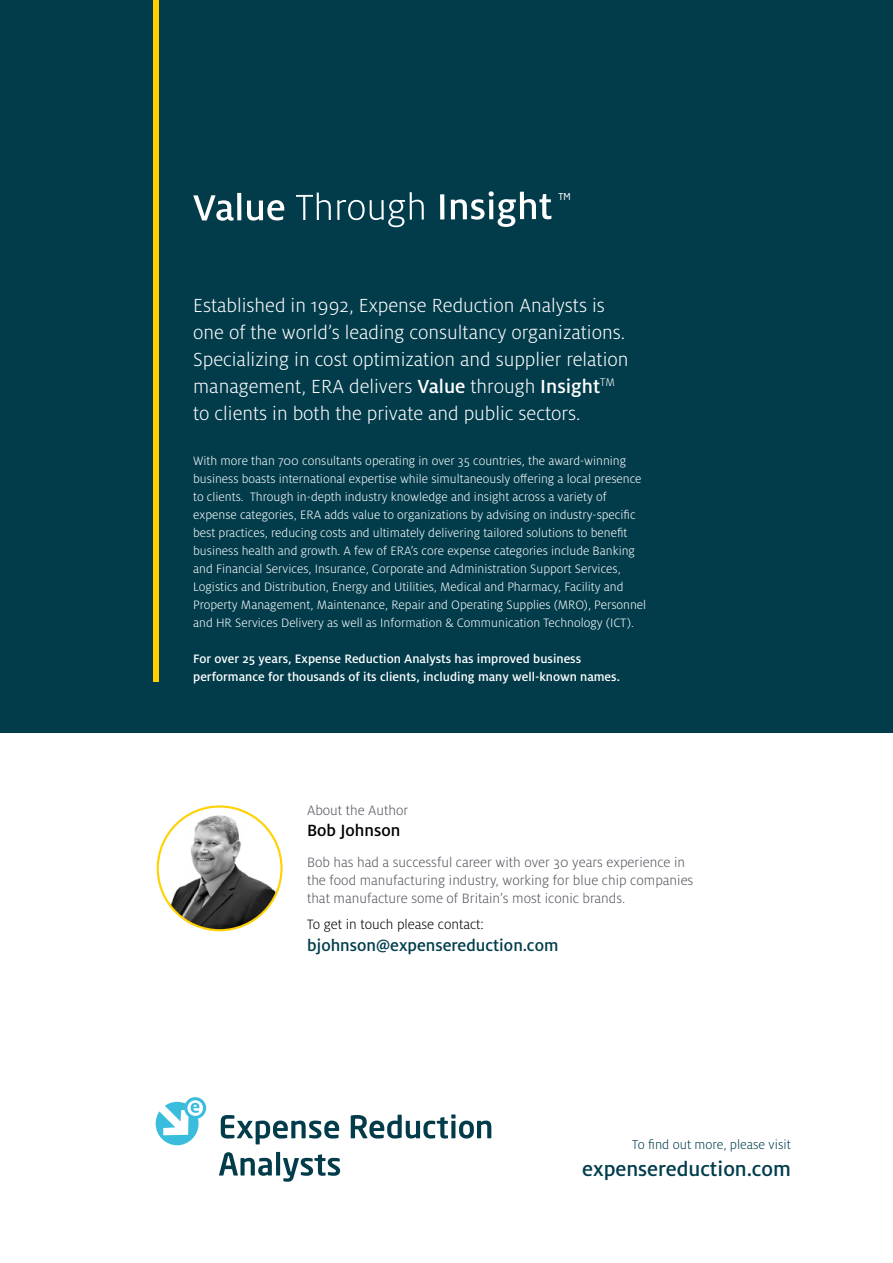
<style>
.page{position:relative;width:893px;height:1263px;background:#fff}
.page>*{position:absolute;margin:0;border:0;box-sizing:border-box;transform-origin:0 0}
.t1{font:500 22.35px "Milo OT";color:#003d4c}
.t2{font:300 21px/27px "Milo OT";color:#fff}
.t3{font:500 18px "Milo OT";color:#003d4c}
.t4{font:500 18px "Milo OT";color:#000}
.t5{font:300 15px/18px "Milo OT";color:#54555e}
.t6{font:300 15px "Milo OT";color:#000}
.t7{font:300 14.25px "Milo OT";color:#003d4c}
.t8{font:300 13.5px/18px "Milo OT";color:#fff}
.t9{font:500 13.5px/18px "Milo OT";color:#fff}
.t10{font:9.3px "Neo Sans Pro";color:#fff}
.s1{font-weight:500}
</style>
<div class="page">
<div style="left:0;top:0;width:893px;height:732px;background:#023c4b"></div>
<div style="left:154px;top:0;width:5px;height:681px;background:#ffd000"></div>
<svg style="left:193px;top:195px;width:41px;height:26px"></svg>
<svg style="left:237px;top:193px;width:4px;height:27px"></svg>
<svg style="left:247px;top:200px;width:37px;height:21px"></svg>
<svg style="left:296px;top:192px;width:128px;height:35px"></svg>
<svg style="left:440px;top:194px;width:4px;height:25px"></svg>
<svg style="left:451px;top:191px;width:100px;height:36px"></svg>
<svg style="left:221px;top:1115px;width:118px;height:29px"></svg>
<svg style="left:351px;top:1114px;width:140px;height:24px"></svg>
<svg style="left:219px;top:1152px;width:53px;height:24px"></svg>
<hr style="left:276px;top:1152px;width:4px;height:23px;background:#023c4b">
<svg style="left:283px;top:1154px;width:57px;height:28px"></svg>
<svg style="left:156px;top:1097px;width:50px;height:48px"></svg>
<img style="left:158px;top:808px;width:122px;height:122px">
<div style="left:157px;top:805px;width:126px;height:126px;border:2px solid #ffd100;border-radius:50%"></div>
<p class="t10" style="left:558px;top:190px;width:14px">TM</p>
<p class="t2" style="left:193px;top:292px;width:437px">Established in 1992, Expense Reduction Analysts is one of the world’s leading consultancy organizations.<br>Specializing in cost optimization and supplier relation management, ERA delivers <span class="s1">Value</span> through <span class="s1">Insight</span><sup>TM </sup>to clients in both the private and public sectors.</p>
<p class="t8" style="left:193px;top:452px;width:454px">With more than 700 consultants operating in over 35 countries, the award-winning business boasts international expertise while simultaneously offering a local presence to clients. Through in-depth industry knowledge and insight across a variety of expense categories, ERA adds value to organizations by advising on industry-specific best practices, reducing costs and ultimately delivering tailored solutions to benefit business health and growth. A few of ERA’s core expense categories include Banking and Financial Services, Insurance, Corporate and Administration Support Services, Logistics and Distribution, Energy and Utilities, Medical and Pharmacy, Facility and Property Management, Maintenance, Repair and Operating Supplies (MRO), Personnel and HR Services Delivery as well as Information &amp; Communication Technology (ICT).</p>
<p class="t9" style="left:193px;top:650px;width:428px">For over 25 years, Expense Reduction Analysts has improved business performance for thousands of its clients, including many well-known names.</p>
<p class="t5" style="left:307px;top:801px;width:103px">About the Author</p>
<h3 class="t4" style="left:307px;top:821px;width:95px">Bob Johnson</h3>
<p class="t5" style="left:307px;top:853px;width:388px">Bob has had a successful career with over 30 years experience in the food manufacturing industry, working for blue chip companies that manufacture some of Britain’s most iconic brands.</p>
<p class="t6" style="left:307px;top:916px;width:179px">To get in touch please contact:</p>
<h3 class="t3" style="left:307px;top:935px;width:253px">bjohnson@expensereduction.com</h3>
<p class="t7" style="left:632px;top:1137px;width:160px">To find out more, please visit</p>
<h1 class="t1" style="left:582px;top:1157px;width:210px">expensereduction.com</h1>
</div>
